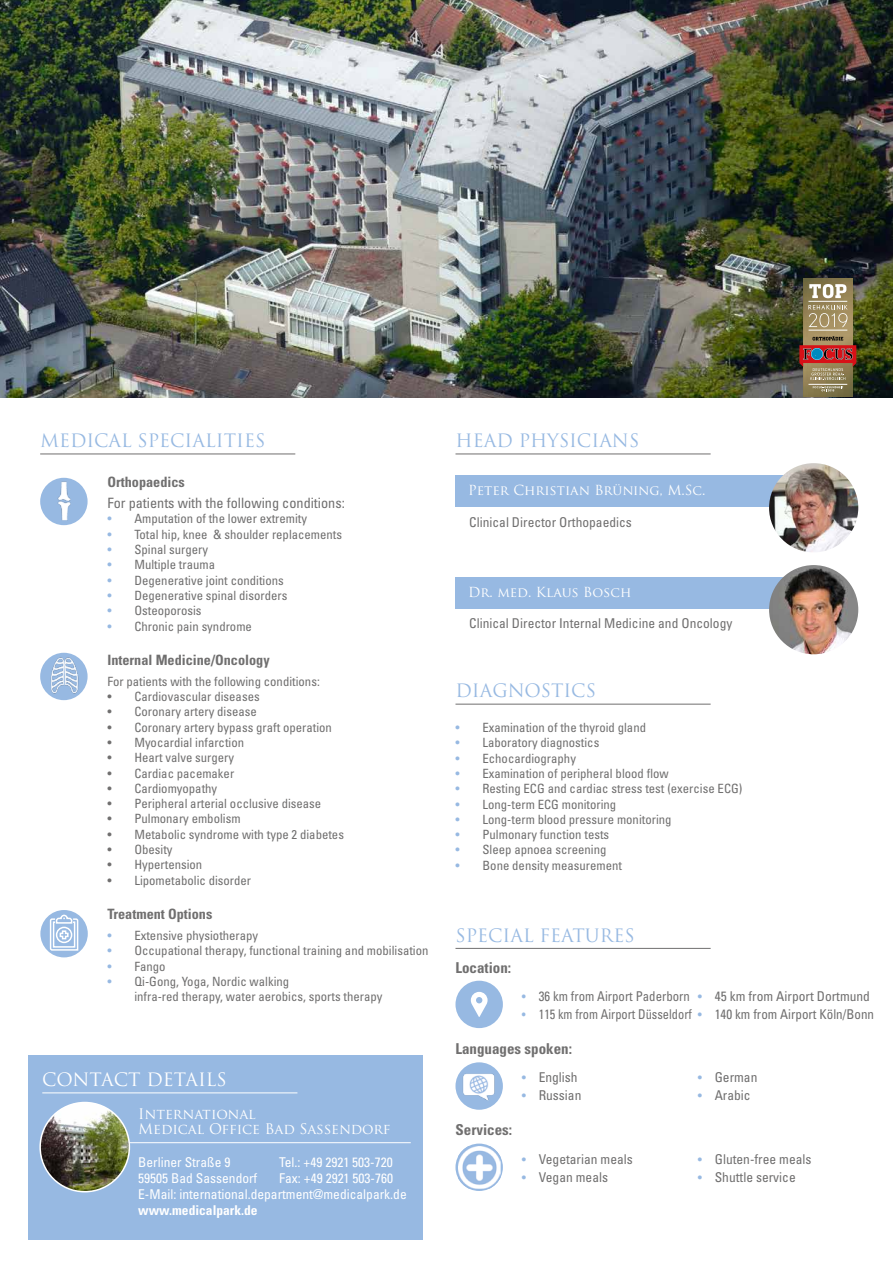
<style>
.page{position:relative;width:893px;height:1263px;background:#fff}
.page>*{position:absolute;margin:0;border:0;box-sizing:border-box;transform-origin:0 0}
.t1{font:18px "Trajan Pro";color:#97b9e2}
.t2{font:18px "Trajan Pro";letter-spacing:-.005em;color:#fff}
.t3{font:700 condensed 15px "Univers";color:#706f6f}
.t4{font:700 condensed 14.25px "Univers";color:#706f6f}
.t5{font:14.25px/15px "Trajan Pro";color:#fff}
.t6{font:condensed 14.25px "Univers";color:#706f6f}
.t7{font:condensed 13.5px "Univers";color:#706f6f}
.t8{font:condensed 13.5px/16.2px "Univers";color:#fff}
.t9{font:condensed 13.5px "Univers";color:#706f6f;scale:.92 1}
.t10{font:13.5px "Trajan Pro";color:#fff}
.t11{font:condensed 13.5px "Univers";color:#706f6f;scale:.95 1}
.t12{font:700 condensed 13.5px "Univers";color:#fff}
.t13{font:condensed 12.75px/15.3px "Univers";color:#706f6f}
.s1{color:#97b9e2}
.s2{font-size:12.75px;color:#97b9e2}
</style>
<div class="page">
<hr style="left:40px;top:454px;width:255px;height:1px;background:#706f6f">
<img style="left:40px;top:478px;width:48px;height:46px">
<hr style="left:455px;top:704px;width:256px;height:1px;background:#706f6f">
<div style="left:28px;top:1054px;width:395px;height:185px;background:#97b9e2"></div>
<hr style="left:42px;top:1092px;width:255px;height:1px;background:#fff">
<hr style="left:122px;top:1142px;width:289px;height:1px;background:#fff">
<img style="left:40px;top:1102px;width:89px;height:90px;border-radius:45px">
<div style="left:39px;top:1102px;width:91px;height:90px;border:2px solid #fff;border-radius:50%"></div>
<img style="left:0;top:0;width:893px;height:398px">
<hr style="left:455px;top:454px;width:256px;height:1px;background:#706f6f">
<div style="left:456px;top:476px;width:383px;height:31px;background:#97b9e2"></div>
<img style="left:769px;top:463px;width:89px;height:89px;border-radius:45px">
<div style="left:456px;top:578px;width:383px;height:31px;background:#97b9e2"></div>
<img style="left:769px;top:565px;width:89px;height:89px;border-radius:45px">
<div style="left:40px;top:910px;width:48px;height:47px;background:#97b9e2;border-radius:50%"></div>
<svg style="left:49px;top:914px;width:30px;height:37px"></svg>
<svg style="left:40px;top:653px;width:48px;height:47px"></svg>
<img style="left:40px;top:671px;width:44px;height:29px">
<img style="left:803px;top:278px;width:50px;height:119px">
<hr style="left:809px;top:330px;width:38px;height:1px;background:#fff">
<svg style="left:808px;top:305px;width:39px;height:22px"></svg>
<hr style="left:808px;top:301px;width:39px;height:1px;background:#fff">
<svg style="left:809px;top:284px;width:37px;height:14px"></svg>
<svg style="left:799px;top:336px;width:57px;height:44px;background:#995f4d"></svg>
<hr style="left:808px;top:384px;width:39px;height:1px;background:#fff">
<svg style="left:813px;top:386px;width:30px;height:6px"></svg>
<hr style="left:455px;top:948px;width:256px;height:1px;background:#706f6f">
<svg style="left:455px;top:1143px;width:48px;height:48px"></svg>
<img style="left:458px;top:1146px;width:43px;height:43px">
<img style="left:455px;top:1063px;width:48px;height:47px">
<div style="left:455px;top:981px;width:48px;height:47px;background:#97b9e2;border-radius:50%"></div>
<svg style="left:471px;top:992px;width:17px;height:25px"></svg>
<h1 class="t1" style="left:40px;top:429px;width:227px">MEDICAL SPECIALITIES</h1>
<p class="t4" style="left:107px;top:473px;width:79px">Orthopaedics</p>
<p class="t6" style="left:107px;top:494px;width:239px">For patients with the following conditions:</p>
<p class="t13" style="left:107px;top:511px;width:201px"><span class="s1">•</span> Amputation of the lower extremity</p>
<p class="t13" style="left:107px;top:526px;width:236px"><span class="s1">•</span> Total hip, knee &amp; shoulder replacements</p>
<p class="t13" style="left:107px;top:542px;width:102px"><span class="s1">•</span> Spinal surgery</p>
<p class="t13" style="left:107px;top:557px;width:109px"><span class="s1">•</span> Multiple trauma</p>
<p class="t13" style="left:107px;top:572px;width:178px"><span class="s1">•</span> Degenerative joint conditions</p>
<p class="t13" style="left:107px;top:588px;width:181px"><span class="s1">•</span> Degenerative spinal disorders</p>
<p class="t13" style="left:107px;top:603px;width:96px"><span class="s1">•</span> Osteoporosis</p>
<p class="t13" style="left:107px;top:618px;width:146px"><span class="s1">•</span> Chronic pain syndrome</p>
<p class="t4" style="left:107px;top:651px;width:164px">Internal Medicine/Oncology</p>
<p class="t13" style="left:107px;top:673px;width:214px">For patients with the following conditions:</p>
<p class="t13" style="left:107px;top:689px;width:154px">• Cardiovascular diseases</p>
<p class="t13" style="left:107px;top:704px;width:151px">• Coronary artery disease</p>
<p class="t13" style="left:107px;top:719px;width:226px">• Coronary artery bypass graft operation</p>
<p class="t13" style="left:107px;top:735px;width:138px">• Myocardial infarction</p>
<p class="t13" style="left:107px;top:750px;width:128px">• Heart valve surgery</p>
<p class="t13" style="left:107px;top:765px;width:128px">• Cardiac pacemaker</p>
<p class="t13" style="left:107px;top:780px;width:111px">• Cardiomyopathy</p>
<p class="t13" style="left:107px;top:796px;width:215px">• Peripheral arterial occlusive disease</p>
<p class="t13" style="left:107px;top:811px;width:135px">• Pulmonary embolism</p>
<p class="t13" style="left:107px;top:826px;width:238px">• Metabolic syndrome with type 2 diabetes</p>
<p class="t13" style="left:107px;top:842px;width:67px">• Obesity</p>
<p class="t13" style="left:107px;top:857px;width:96px">• Hypertension</p>
<p class="t13" style="left:107px;top:872px;width:145px">• Lipometabolic disorder</p>
<p class="t4" style="left:107px;top:905px;width:107px">Treatment Options</p>
<p class="t13" style="left:107px;top:927px;width:152px"><span class="s1">•</span> Extensive physiotherapy</p>
<p class="t13" style="left:107px;top:943px;width:323px"><span class="s1">•</span> Occupational therapy, functional training and mobilisation</p>
<p class="t13" style="left:107px;top:958px;width:60px"><span class="s1">•</span> Fango</p>
<p class="t13" style="left:134px;top:973px;width:250px;text-indent:-27px"><span class="s1">•</span> Qi-Gong, Yoga, Nordic walking<br>infra-red therapy, water aerobics, sports therapy</p>
<h1 class="t2" style="left:42px;top:1068px;width:186px">CONTACT DETAILS</h1>
<p class="t5" style="left:138px;top:1106px;width:254px">International<br>Medical Office Bad Sassendorf</p>
<p class="t8" style="left:138px;top:1153px;width:94px">Berliner Straße 9</p>
<p class="t8" style="left:279px;top:1153px;width:115px">Tel.: +49 2921 503-720</p>
<p class="t8" style="left:138px;top:1170px;width:121px">59505 Bad Sassendorf</p>
<p class="t8" style="left:138px;top:1170px;width:270px;text-indent:141px">Fax: +49 2921 503-760<br>E-Mail: international.department@medicalpark.de</p>
<p class="t12" style="left:138px;top:1202px;width:121px">www.medicalpark.de</p>
<h1 class="t1" style="left:455px;top:429px;width:185px">HEAD PHYSICIANS</h1>
<p class="t10" style="left:468px;top:481px;width:239px">Peter Christian Brüning, M.Sc.</p>
<p class="t7" style="left:469px;top:513px;width:164px">Clinical Director Orthopaedics</p>
<p class="t10" style="left:468px;top:583px;width:165px">Dr. med. Klaus Bosch</p>
<p class="t7" style="left:469px;top:615px;width:265px">Clinical Director Internal Medicine and Oncology</p>
<h1 class="t1" style="left:455px;top:679px;width:142px">DIAGNOSTICS</h1>
<p class="t13" style="left:455px;top:720px;width:192px"><span class="s1">•</span> Examination of the thyroid gland</p>
<p class="t13" style="left:455px;top:735px;width:145px"><span class="s1">•</span> Laboratory diagnostics</p>
<p class="t13" style="left:455px;top:750px;width:122px"><span class="s1">•</span> Echocardiography</p>
<p class="t13" style="left:455px;top:765px;width:215px"><span class="s1">•</span> Examination of peripheral blood flow</p>
<p class="t13" style="left:455px;top:781px;width:288px"><span class="s1">•</span> Resting ECG and cardiac stress test (exercise ECG)</p>
<p class="t13" style="left:455px;top:796px;width:162px"><span class="s1">•</span> Long-term ECG monitoring</p>
<p class="t13" style="left:455px;top:811px;width:218px"><span class="s1">•</span> Long-term blood pressure monitoring</p>
<p class="t13" style="left:455px;top:827px;width:155px"><span class="s1">•</span> Pulmonary function tests</p>
<p class="t13" style="left:455px;top:842px;width:152px"><span class="s1">•</span> Sleep apnoea screening</p>
<p class="t13" style="left:455px;top:857px;width:168px"><span class="s1">•</span> Bone density measurement</p>
<h1 class="t1" style="left:455px;top:924px;width:181px">SPECIAL FEATURES</h1>
<p class="t3" style="left:455px;top:958px;width:57px">Location:</p>
<p class="t11" style="left:522px;top:987px;width:178px"><span class="s2">•</span> 36 km from Airport Paderborn</p>
<p class="t9" style="left:522px;top:1005px;width:384px"><span class="s2">•</span> 115 km from Airport Düsseldorf <span class="s2">•</span> 140 km from Airport Köln/Bonn</p>
<p class="t7" style="left:698px;top:987px;width:174px"><span class="s2">•</span> 45 km from Airport Dortmund</p>
<p class="t3" style="left:455px;top:1039px;width:118px">Languages spoken:</p>
<p class="t3" style="left:455px;top:1120px;width:58px">Services:</p>
<p class="t7" style="left:522px;top:1069px;width:57px"><span class="s2">•</span> English</p>
<p class="t7" style="left:522px;top:1087px;width:61px"><span class="s2">•</span> Russian</p>
<p class="t7" style="left:522px;top:1150px;width:112px"><span class="s2">•</span> Vegetarian meals</p>
<p class="t7" style="left:522px;top:1168px;width:88px"><span class="s2">•</span> Vegan meals</p>
<p class="t7" style="left:698px;top:1069px;width:61px"><span class="s2">•</span> German</p>
<p class="t7" style="left:698px;top:1087px;width:54px"><span class="s2">•</span> Arabic</p>
<p class="t7" style="left:698px;top:1150px;width:115px"><span class="s2">•</span> Gluten-free meals</p>
<p class="t7" style="left:698px;top:1168px;width:99px"><span class="s2">•</span> Shuttle service</p>
</div>
